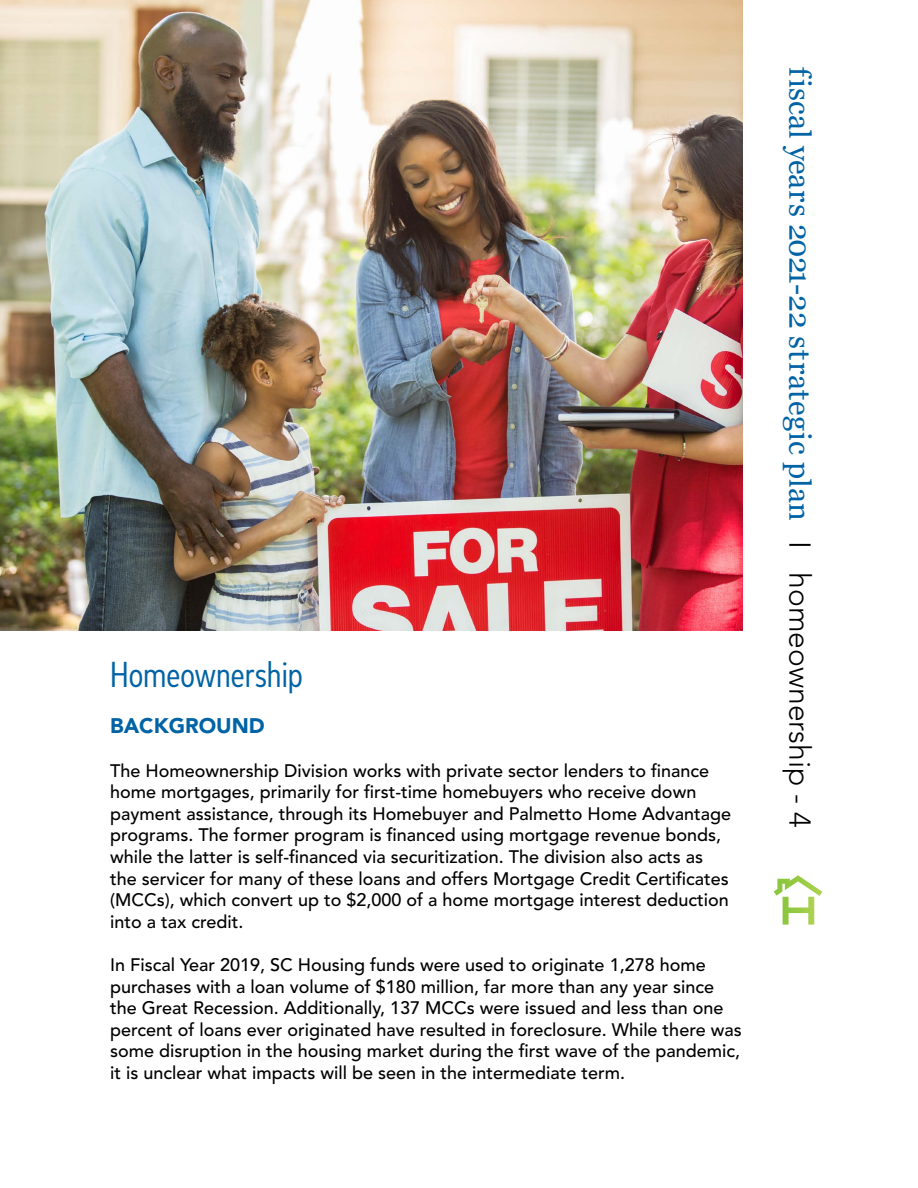
<style>
.page{position:relative;width:918px;height:1188px;background:#fff}
.page>*{position:absolute;margin:0;border:0;box-sizing:border-box;transform-origin:0 0}
.t1{font:condensed 36px "Mark Pro";color:#0063a5}
.t2{font:30px "Georgia";letter-spacing:.01em;color:#0063a5}
.t3{font:900 21px "Avenir LT Std";color:#0063a5}
.t4{font:500 18px/21.6px "Avenir LT Std";color:#000}
.s1{font-family:"Avenir LT Std";font-weight:300;color:#000}
</style>
<div class="page">
<img style="left:0;top:0;width:742px;height:631px">
<svg style="left:774px;top:875px;width:48px;height:50px"></svg>
<h1 class="t1" style="left:110px;top:648px;width:194px">Homeownership</h1>
<p class="t3" style="left:110px;top:713px;width:156px">BACKGROUND</p>
<p class="t4" style="left:110px;top:760px;width:622px">The Homeownership Division works with private sector lenders to finance home mortgages, primarily for first-time homebuyers who receive down payment assistance, through its Homebuyer and Palmetto Home Advantage programs. The former program is financed using mortgage revenue bonds, while the latter is self-financed via securitization. The division also acts as the servicer for many of these loans and offers Mortgage Credit Certificates (MCCs), which convert up to $2,000 of a home mortgage interest deduction into a tax credit.</p>
<p class="t4" style="left:110px;top:955px;width:633px">In Fiscal Year 2019, SC Housing funds were used to originate 1,278 home purchases with a loan volume of $180 million, far more than any year since the Great Recession. Additionally, 137 MCCs were issued and less than one percent of loans ever originated have resulted in foreclosure. While there was some disruption in the housing market during the first wave of the pandemic, it is unclear what impacts will be seen in the intermediate term.</p>
<h2 class="t2" style="left:818px;top:67px;width:762px;rotate:90deg">fiscal years 2021-22 strategic plan <span class="s1">I homeownership - 4</span></h2>
</div>
